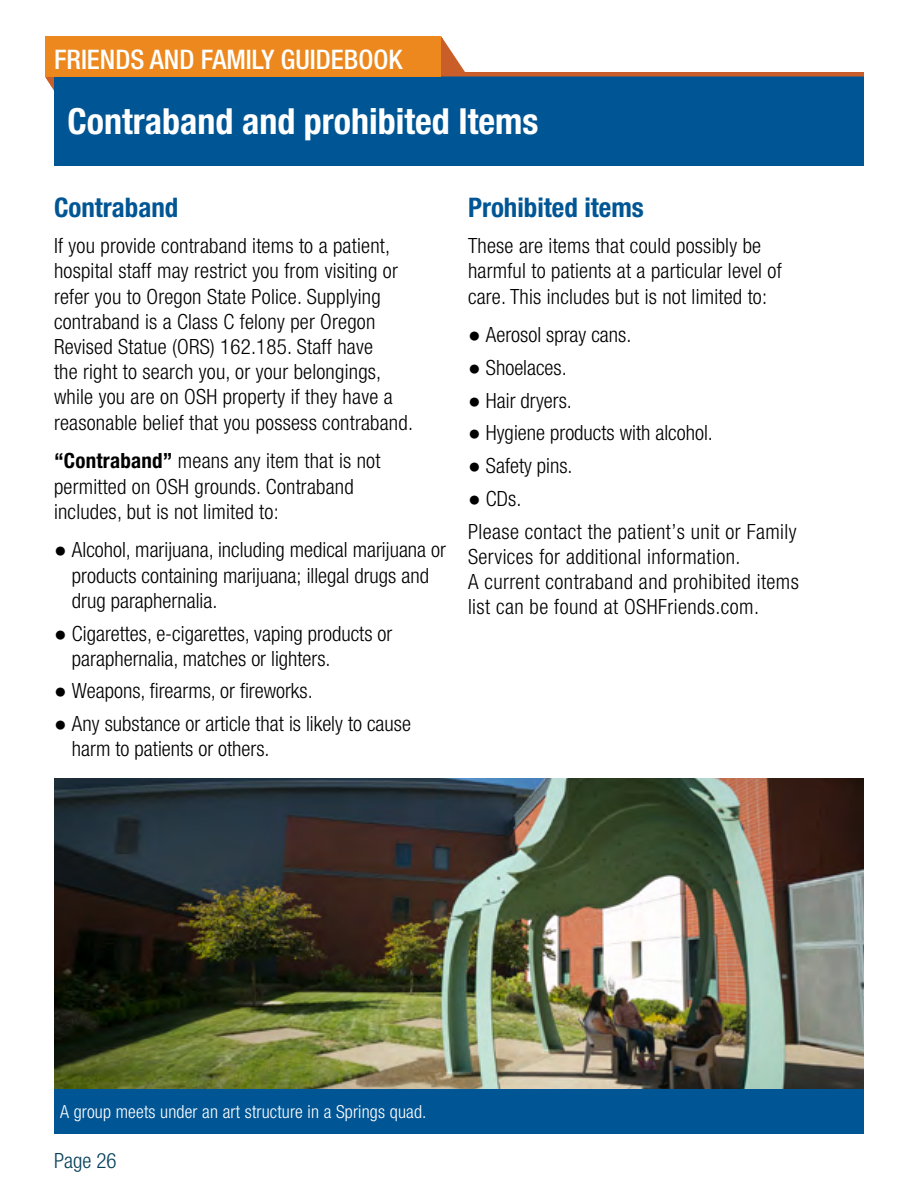
<style>
.page{position:relative;width:918px;height:1188px;background:#fff}
.page>*{position:absolute;margin:0;border:0;box-sizing:border-box;transform-origin:0 0}
.t1{font:700 condensed 36px "Helvetica Neue LT Pro";color:#fff}
.t2{font:500 condensed 27px "Helvetica Neue LT Pro";color:#fff}
.t3{font:700 condensed 27px "Helvetica Neue LT Pro";color:#005695}
.t4{font:300 condensed 21px/25.2px "Helvetica Neue LT Pro";letter-spacing:.01em;color:#000}
.t5{font:300 condensed 21px "Helvetica Neue LT Pro";color:#06415c}
.t6{font:300 condensed 18px "Helvetica Neue LT Pro";letter-spacing:.01em;color:#fff}
.s1{font-weight:700}
.s2{font-family:"Arial";font-weight:400;font-stretch:normal}
</style>
<div class="page">
<svg style="left:441px;top:36px;width:24px;height:36px"></svg>
<svg style="left:45px;top:76px;width:9px;height:15px"></svg>
<div style="left:54px;top:76px;width:810px;height:90px;background:#005695"></div>
<div style="left:45px;top:36px;width:396px;height:40px;background:#ec881d"></div>
<hr style="left:441px;top:72px;width:423px;height:4px;background:#ca5e28">
<img style="left:54px;top:779px;width:810px;height:310px">
<div style="left:54px;top:1089px;width:810px;height:45px;background:#005695"></div>
<p class="t2" style="left:54px;top:43px;width:350px">FRIENDS AND FAMILY GUIDEBOOK</p>
<h1 class="t1" style="left:68px;top:100px;width:472px">Contraband and prohibited Items</h1>
<p class="t3" style="left:54px;top:192px;width:126px">Contraband</p>
<p class="t4" style="left:54px;top:233px;width:361px">If you provide contraband items to a patient, hospital staff may restrict you from visiting or refer you to Oregon State Police. Supplying contraband is a Class C felony per Oregon Revised Statue (ORS) 162.185. Staff have<br>the right to search you, or your belongings, while you are on OSH property if they have a reasonable belief that you possess contraband.</p>
<p class="t4" style="left:54px;top:448px;width:328px"><span class="s1">“Contraband”</span> means any item that is not permitted on OSH grounds. Contraband includes, but is not limited to:</p>
<p class="t4" style="left:72px;top:537px;width:376px;text-indent:-18px"><span class="s2">●</span> Alcohol, marijuana, including medical marijuana or products containing marijuana; illegal drugs and drug paraphernalia.</p>
<p class="t4" style="left:72px;top:620px;width:322px;text-indent:-18px"><span class="s2">●</span> Cigarettes, e-cigarettes, vaping products or paraphernalia, matches or lighters.</p>
<p class="t4" style="left:54px;top:678px;width:260px"><span class="s2">●</span> Weapons, firearms, or fireworks.</p>
<p class="t4" style="left:72px;top:711px;width:341px;text-indent:-18px"><span class="s2">●</span> Any substance or article that is likely to cause harm to patients or others.</p>
<p class="t3" style="left:468px;top:192px;width:177px">Prohibited items</p>
<p class="t4" style="left:468px;top:233px;width:315px">These are items that could possibly be harmful to patients at a particular level of care. This includes but is not limited to:</p>
<p class="t4" style="left:468px;top:322px;width:165px"><span class="s2">●</span> Aerosol spray cans.</p>
<p class="t4" style="left:468px;top:355px;width:100px"><span class="s2">●</span> Shoelaces.</p>
<p class="t4" style="left:468px;top:388px;width:105px"><span class="s2">●</span> Hair dryers.</p>
<p class="t4" style="left:468px;top:420px;width:246px"><span class="s2">●</span> Hygiene products with alcohol.</p>
<p class="t4" style="left:468px;top:453px;width:106px"><span class="s2">●</span> Safety pins.</p>
<p class="t4" style="left:468px;top:482px;width:330px;line-height:32.7px"><span class="s2">●</span> CDs.<br>Please contact the patient’s unit or Family</p>
<p class="t4" style="left:468px;top:544px;width:332px">Services for additional information.<br>A current contraband and prohibited items list can be found at OSHFriends.com.</p>
<p class="t6" style="left:60px;top:1101px;width:368px">A group meets under an art structure in a Springs quad.</p>
<p class="t5" style="left:54px;top:1149px;width:64px">Page 26</p>
</div>
